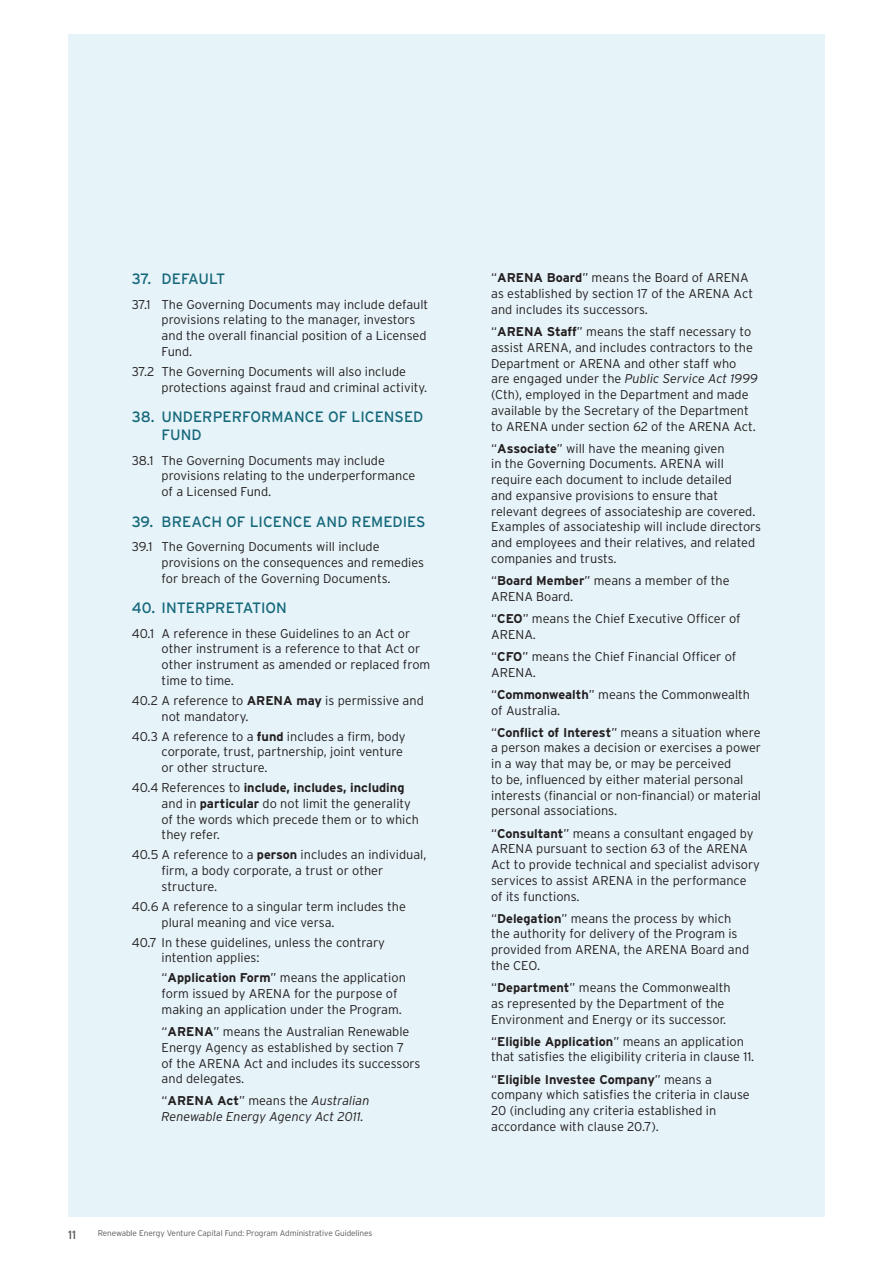
<style>
.page{position:relative;width:893px;height:1263px;background:#fff}
.page>*{position:absolute;margin:0;border:0;box-sizing:border-box;transform-origin:0 0}
.t1{font:15px/18px "Interstate";color:#15687a}
.t2{font:15px "Interstate";letter-spacing:-.025em;color:#15687a}
.copy_light_8_5pt{font:300 12.75px/15.8px "Interstate";color:#231f20}
.copy_light_8_5pt-2{font:italic 300 12.75px/15.8px "Interstate";color:#231f20}
.t3{font:12px "Interstate";color:#57585a}
.t4{font:300 8.25px "Interstate";letter-spacing:-.01em;color:#57585a}
.s1{font-weight:700}
.s2{font-style:normal}
.s3{font-weight:700;font-style:normal}
.s4{font-style:italic}
</style>
<div class="page">
<div style="left:68px;top:34px;width:757px;height:1182px;background:#e6f3f9"></div>
<p class="t2" style="left:132px;top:271px;width:95px">37. DEFAULT</p>
<p class="copy_light_8_5pt" style="left:162px;top:296px;width:268px;text-indent:-30px">37.1 The Governing Documents may include default provisions relating to the manager, investors and the overall financial position of a Licensed Fund.</p>
<p class="copy_light_8_5pt" style="left:162px;top:363px;width:267px;text-indent:-30px">37.2 The Governing Documents will also include protections against fraud and criminal activity.</p>
<p class="t1" style="left:162px;top:408px;width:263px;text-indent:-30px">38. UNDERPERFORMANCE OF LICENSED<br>FUND</p>
<p class="copy_light_8_5pt" style="left:162px;top:452px;width:255px;text-indent:-30px">38.1 The Governing Documents may include provisions relating to the underperformance of a Licensed Fund.</p>
<p class="t1" style="left:132px;top:512px;width:295px">39. BREACH OF LICENCE AND REMEDIES</p>
<p class="copy_light_8_5pt" style="left:162px;top:539px;width:264px;text-indent:-30px">39.1 The Governing Documents will include provisions on the consequences and remedies for breach of the Governing Documents.</p>
<p class="t1" style="left:132px;top:599px;width:157px">40. INTERPRETATION</p>
<p class="copy_light_8_5pt" style="left:162px;top:625px;width:270px;text-indent:-30px">40.1 A reference in these Guidelines to an Act or other instrument is a reference to that Act or other instrument as amended or replaced from time to time.</p>
<p class="copy_light_8_5pt" style="left:162px;top:692px;width:264px;text-indent:-30px">40.2 A reference to <span class="s1">ARENA may</span> is permissive and not mandatory.</p>
<p class="copy_light_8_5pt" style="left:162px;top:728px;width:246px;text-indent:-30px">40.3 A reference to a <span class="s1">fund</span> includes a firm, body corporate, trust, partnership, joint venture or other structure.</p>
<p class="copy_light_8_5pt" style="left:162px;top:780px;width:259px;text-indent:-30px">40.4 References to <span class="s1">include, includes, including </span>and in <span class="s1">particular</span> do not limit the generality of the words which precede them or to which they refer.</p>
<p class="copy_light_8_5pt" style="left:162px;top:847px;width:266px;text-indent:-30px">40.5 A reference to a <span class="s1">person</span> includes an individual, firm, a body corporate, a trust or other structure.</p>
<p class="copy_light_8_5pt" style="left:162px;top:898px;width:246px;text-indent:-30px">40.6 A reference to a singular term includes the plural meaning and vice versa.</p>
<p class="copy_light_8_5pt" style="left:162px;top:934px;width:225px;text-indent:-30px">40.7 In these guidelines, unless the contrary intention applies:</p>
<p class="copy_light_8_5pt" style="left:162px;top:970px;width:246px">“<span class="s1">Application Form</span>” means the application form issued by ARENA for the purpose of making an application under the Program.</p>
<p class="copy_light_8_5pt" style="left:162px;top:1023px;width:260px">“<span class="s1">ARENA</span>” means the Australian Renewable Energy Agency as established by section 7<br>of the ARENA Act and includes its successors and delegates.</p>
<p class="copy_light_8_5pt-2" style="left:162px;top:1093px;width:209px"><span class="s2">“</span><span class="s3">ARENA Act</span><span class="s2">” means the</span> Australian<br>Renewable Energy Agency Act 2011.</p>
<p class="t3" style="left:68px;top:1228px;width:10px">11</p>
<p class="t4" style="left:98px;top:1228px;width:276px">Renewable Energy Venture Capital Fund: Program Administrative Guidelines</p>
<p class="copy_light_8_5pt" style="left:491px;top:270px;width:263px">“<span class="s1">ARENA Board</span>” means the Board of ARENA as established by section 17 of the ARENA Act and includes its successors.</p>
<p class="copy_light_8_5pt" style="left:491px;top:324px;width:268px">“<span class="s1">ARENA Staff</span>” means the staff necessary to assist ARENA, and includes contractors to the Department or ARENA and other staff who are engaged under the <span class="s4">Public Service Act 1999 </span>(Cth), employed in the Department and made available by the Secretary of the Department to ARENA under section 62 of the ARENA Act.</p>
<p class="copy_light_8_5pt" style="left:491px;top:440px;width:272px">“<span class="s1">Associate</span>” will have the meaning given<br>in the Governing Documents. ARENA will require each document to include detailed<br>and expansive provisions to ensure that relevant degrees of associateship are covered.<br>Examples of associateship will include directors and employees and their relatives, and related companies and trusts.</p>
<p class="copy_light_8_5pt" style="left:491px;top:573px;width:240px">“<span class="s1">Board Member</span>” means a member of the<br>ARENA Board.</p>
<p class="copy_light_8_5pt" style="left:491px;top:610px;width:251px">“<span class="s1">CEO</span>” means the Chief Executive Officer of<br>ARENA.</p>
<p class="copy_light_8_5pt" style="left:491px;top:648px;width:247px">“<span class="s1">CFO</span>” means the Chief Financial Officer of<br>ARENA.</p>
<p class="copy_light_8_5pt" style="left:491px;top:686px;width:261px">“<span class="s1">Commonwealth</span>” means the Commonwealth of Australia.</p>
<p class="copy_light_8_5pt" style="left:491px;top:724px;width:272px">“<span class="s1">Conflict of Interest</span>” means a situation where a person makes a decision or exercises a power in a way that may be, or may be perceived<br>to be, influenced by either material personal interests (financial or non-financial) or material personal associations.</p>
<p class="copy_light_8_5pt" style="left:491px;top:825px;width:270px">“<span class="s1">Consultant</span>” means a consultant engaged by ARENA pursuant to section 63 of the ARENA Act to provide technical and specialist advisory services to assist ARENA in the performance of its functions.</p>
<p class="copy_light_8_5pt" style="left:491px;top:910px;width:259px">“<span class="s1">Delegation</span>” means the process by which the authority for delivery of the Program is provided from ARENA, the ARENA Board and the CEO.</p>
<p class="copy_light_8_5pt" style="left:491px;top:979px;width:241px">“<span class="s1">Department</span>” means the Commonwealth as represented by the Department of the<br>Environment and Energy or its successor.</p>
<p class="copy_light_8_5pt" style="left:491px;top:1033px;width:265px">“<span class="s1">Eligible Application</span>” means an application that satisfies the eligibility criteria in clause 11.</p>
<p class="copy_light_8_5pt" style="left:491px;top:1071px;width:260px">“<span class="s1">Eligible Investee Company</span>” means a company which satisfies the criteria in clause 20 (including any criteria established in accordance with clause 20.7).</p>
</div>
